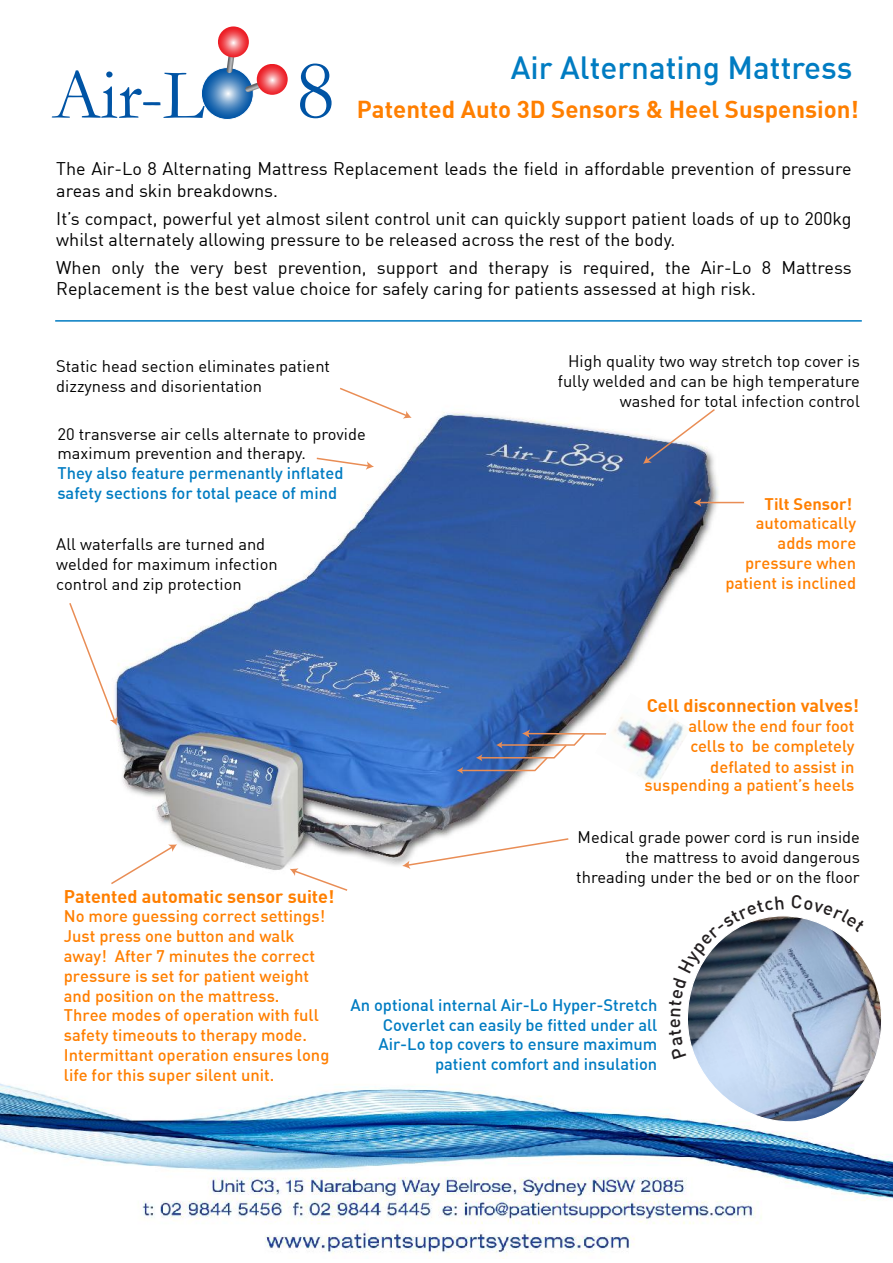
<style>
.page{position:relative;width:893px;height:1263px;background:#fff}
.page>*{position:absolute;margin:0;border:0;box-sizing:border-box;transform-origin:0 0}
.t1{font:84.6px "Garamond";color:#0054a5}
.t2{font:500 31.5px "DIN";color:#007cc2}
.t3{font:700 24px "DIN";color:#ff7f00}
.t4{font:18px/21.6px "DIN";color:#000}
.t5{font:700 18px "DIN";color:#ff7f00}
.t6{font:16.5px/19.8px "DIN";color:#000}
.t7{font:500 16.5px/19.8px "DIN";color:#ff7f00}
.t8{font:500 16.5px/19.8px "DIN";color:#007cc2}
.t9{font:700 16.5px "DIN";color:#ff7f00}
</style>
<div class="page">
<img style="left:0;top:1083px;width:893px;height:173px">
<img style="left:116px;top:412px;width:621px;height:458px">
<svg style="left:202px;top:68px;width:51px;height:51px;background:#4280bc"></svg>
<div style="left:201px;top:67px;width:53px;height:53px;border:1px solid #fff;border-radius:50%"></div>
<svg style="left:245px;top:80px;width:18px;height:12px"></svg>
<svg style="left:257px;top:64px;width:30px;height:31px"></svg>
<svg style="left:226px;top:56px;width:9px;height:17px"></svg>
<svg style="left:218px;top:27px;width:30px;height:30px"></svg>
<svg style="left:52px;top:70px;width:153px;height:48px"></svg>
<svg style="left:643px;top:409px;width:73px;height:55px"></svg>
<svg style="left:402px;top:837px;width:168px;height:32px"></svg>
<svg style="left:69px;top:601px;width:49px;height:124px"></svg>
<svg style="left:290px;top:868px;width:59px;height:23px"></svg>
<svg style="left:315px;top:457px;width:59px;height:13px"></svg>
<svg style="left:338px;top:387px;width:74px;height:32px"></svg>
<svg style="left:111px;top:844px;width:66px;height:40px"></svg>
<hr style="left:55px;top:320px;width:807px;height:2px;background:#007cc2">
<hr style="left:528px;top:733px;width:105px;height:2px;background:#e98d55">
<img style="left:457px;top:729px;width:130px;height:45px">
<hr style="left:699px;top:502px;width:45px;height:1px;background:#e98d55">
<svg style="left:694px;top:498px;width:7px;height:9px"></svg>
<img style="left:595px;top:693px;width:96px;height:95px">
<svg style="left:669px;top:916px;width:214px;height:207px"></svg>
<h1 class="t1" style="left:295px;top:34px;width:41px">8</h1>
<h2 class="t2" style="left:511px;top:47px;width:343px">Air Alternating Mattress</h2>
<h3 class="t3" style="left:357px;top:93px;width:504px">Patented Auto 3D Sensors &amp; Heel Suspension!</h3>
<p class="t4" style="left:56px;top:158px;width:797px">The Air-Lo 8 Alternating Mattress Replacement leads the field in affordable prevention of pressure areas and skin breakdowns.</p>
<p class="t4" style="left:56px;top:207px;width:797px">It’s compact, powerful yet almost silent control unit can quickly support patient loads of up to 200kg whilst alternately allowing pressure to be released across the rest of the body.</p>
<p class="t4" style="left:56px;top:256px;width:797px">When only the very best prevention, support and therapy is required, the Air-Lo 8 Mattress<br>Replacement is the best value choice for safely caring for patients assessed at high risk.</p>
<p class="t6" style="left:56px;top:356px;width:275px">Static head section eliminates patient dizzyness and disorientation</p>
<p class="t6" style="left:57px;top:423px;width:310px">20 transverse air cells alternate to provide maximum prevention and therapy.</p>
<p class="t8" style="left:57px;top:463px;width:288px">They also feature permenantly inflated safety sections for total peace of mind</p>
<p class="t6" style="left:56px;top:534px;width:223px">All waterfalls are turned and welded for maximum infection control and zip protection</p>
<p class="t6" style="left:558px;top:351px;width:304px;text-align:right">High quality two way stretch top cover is fully welded and can be high temperature washed for total infection control</p>
<p class="t9" style="left:765px;top:493px;width:89px">Tilt Sensor!</p>
<p class="t7" style="left:725px;top:513px;width:132px;text-align:right">automatically adds more pressure when patient is inclined</p>
<p class="t5" style="left:647px;top:694px;width:214px">Cell disconnection valves!</p>
<p class="t7" style="left:688px;top:716px;width:167px">allow the end four foot cells to be completely</p>
<p class="t7" style="left:645px;top:757px;width:211px;line-height:18.3px;text-align:right">deflated to assist in suspending a patient’s heels</p>
<p class="t6" style="left:576px;top:827px;width:285px;text-align:right">Medical grade power cord is run inside the mattress to avoid dangerous threading under the bed or on the floor</p>
<p class="t5" style="left:64px;top:884px;width:272px">Patented automatic sensor suite!</p>
<p class="t7" style="left:64px;top:906px;width:267px">No more guessing correct settings!<br>Just press one button and walk away! After 7 minutes the correct pressure is set for patient weight and position on the mattress.<br>Three modes of operation with full safety timeouts to therapy mode.<br>Intermittant operation ensures long life for this super silent unit.</p>
<p class="t8" style="left:350px;top:994px;width:308px;text-align:right">An optional internal Air-Lo Hyper-Stretch Coverlet can easily be fitted under all Air-Lo top covers to ensure maximum patient comfort and insulation</p>
</div>
